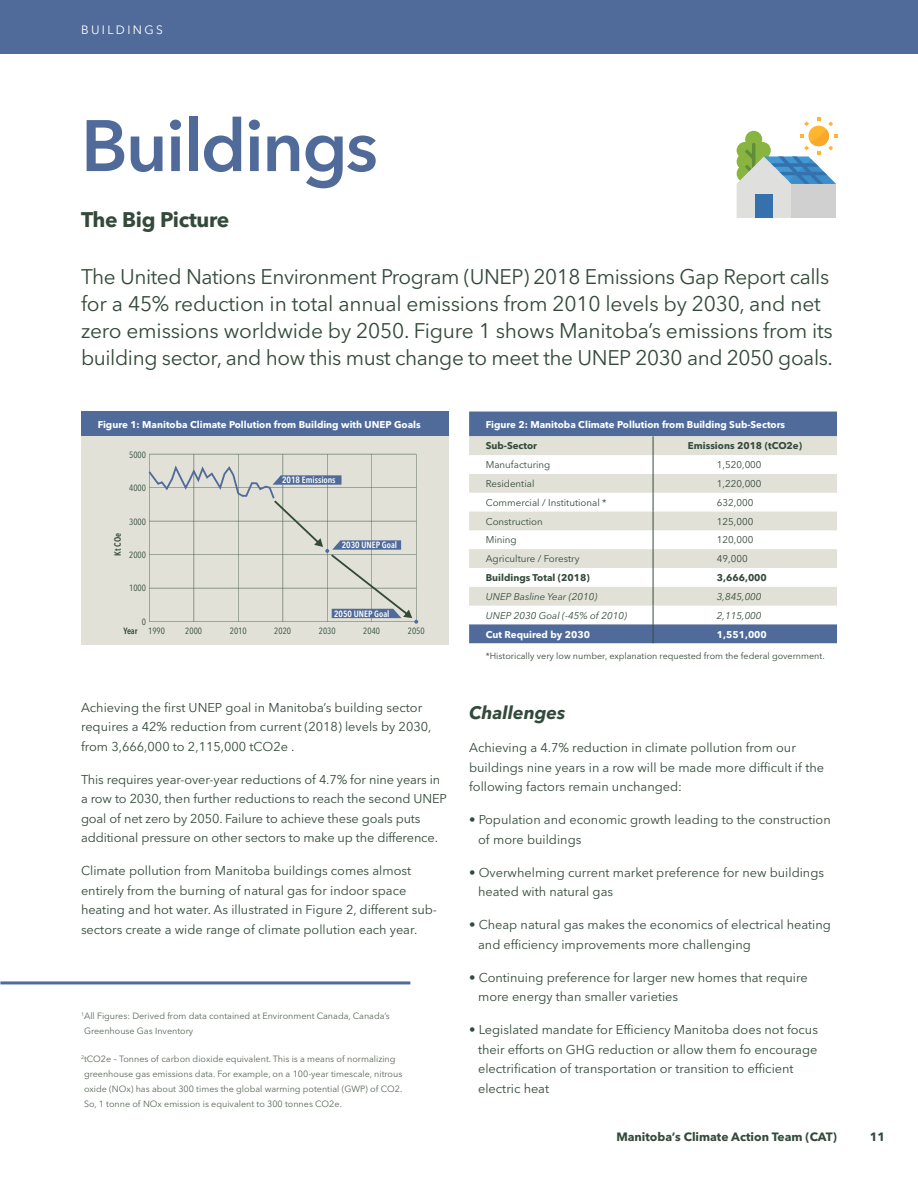
<style>
.page{position:relative;width:918px;height:1188px;background:#fff}
.page>*{position:absolute;margin:0;border:0;box-sizing:border-box;transform-origin:0 0}
.Heading{font:600 72px "Avenir Next LT Pro";letter-spacing:-.025em;color:#506b9a}
.Intro_Text{font:21px/27px "Avenir Next LT Pro";letter-spacing:-.02em;color:#334a3a}
.Subhead_1{font:700 21px "Avenir Next LT Pro";letter-spacing:-.015em;color:#334a3a}
.Subhead_2{font:italic 700 18px "Avenir Next LTW02";color:#334a3a}
.t1{font:12.75px/19.5px "Avenir Next LT Pro";color:#334a3a}
.t2{font:700 12px "Avenir Next LT Pro";color:#334a3a}
.Heading-2{font:12px "Avenir Next LT Pro";letter-spacing:.2em;color:#fff}
.t3{font:700 9.75px "Avenir Next LT Pro";color:#fff}
.t4{font:9.75px "Avenir Next LT Pro";color:#334a3a}
.t5{font:italic 9.75px "Avenir Next LT Pro";color:#334a3a}
.t6{font:700 9.75px "Avenir Next LT Pro";color:#334a3a}
.Mice_Type{font:9px/15px "Avenir Next LT Pro";color:#5a685a}
.t7{font:9px "Avenir Next LT Pro";color:#334a3a}
.t8{font:condensed 9px "Avenir Next LT Pro";color:#334a3a}
.t9{font:600 condensed 9px "Avenir Next LT Pro";color:#fff}
.t10{font:600 condensed 9px "Avenir Next LT Pro";letter-spacing:-.005em;color:#334a3a}
</style>
<div class="page">
<svg style="left:736px;top:117px;width:102px;height:101px"></svg>
<div style="left:0;top:0;width:918px;height:54px;background:#506b9a"></div>
<svg style="left:469px;top:412px;width:368px;height:231px;fill:#506b9a"></svg>
<svg style="left:469px;top:436px;width:368px;height:170px;fill:#e1e1d8"></svg>
<svg style="left:653px;top:436px;width:1px;height:207px"></svg>
<div style="left:81px;top:412px;width:368px;height:24px;background:#506b9a"></div>
<div style="left:81px;top:436px;width:368px;height:209px;background:#e1e1d8"></div>
<hr style="left:416px;top:454px;width:1px;height:168px;background:#334a3a">
<hr style="left:149px;top:454px;width:1px;height:168px;background:#334a3a">
<hr style="left:149px;top:454px;width:267px;height:1px;background:#334a3a">
<hr style="left:194px;top:454px;width:1px;height:168px;background:#334a3a">
<hr style="left:238px;top:454px;width:1px;height:168px;background:#334a3a">
<hr style="left:283px;top:454px;width:1px;height:168px;background:#334a3a">
<hr style="left:327px;top:454px;width:1px;height:168px;background:#334a3a">
<hr style="left:372px;top:454px;width:1px;height:168px;background:#334a3a">
<svg style="left:148px;top:463px;width:270px;height:161px"></svg>
<hr style="left:0;top:981px;width:410px;height:3px;background:#506b9a">
<p class="Heading-2" style="left:81px;top:23px;width:84px">BUILDINGS</p>
<p class="Heading" style="left:81px;top:102px;width:298px">Buildings</p>
<p class="Subhead_1" style="left:81px;top:207px;width:150px">The Big Picture</p>
<p class="Intro_Text" style="left:81px;top:263px;width:754px">The United Nations Environment Program (UNEP) 2018 Emissions Gap Report calls for a 45% reduction in total annual emissions from 2010 levels by 2030, and net zero emissions worldwide by 2050. Figure 1 shows Manitoba’s emissions from its building sector, and how this must change to meet the UNEP 2030 and 2050 goals.</p>
<p class="t3" style="left:98px;top:418px;width:325px">Figure 1: Manitoba Climate Pollution from Building with UNEP Goals</p>
<p class="t8" style="left:129px;top:449px;width:18px">5000</p>
<p class="t8" style="left:129px;top:483px;width:18px">4000</p>
<p class="t8" style="left:129px;top:516px;width:18px">3000</p>
<p class="t10" style="left:112px;top:556px;width:24px;rotate:-90deg">Kt COe</p>
<p class="t8" style="left:129px;top:549px;width:18px">2000</p>
<p class="t9" style="left:282px;top:475px;width:55px">2018 Emissions</p>
<p class="t9" style="left:342px;top:540px;width:57px">2030 UNEP Goal</p>
<p class="t8" style="left:129px;top:583px;width:18px">1000</p>
<p class="t8" style="left:142px;top:616px;width:6px">0</p>
<p class="t9" style="left:334px;top:608px;width:57px">2050 UNEP Goal</p>
<p class="t10" style="left:123px;top:625px;width:16px">Year</p>
<p class="t8" style="left:148px;top:625px;width:18px">1990</p>
<p class="t8" style="left:185px;top:625px;width:18px">2000</p>
<p class="t8" style="left:230px;top:625px;width:18px">2010</p>
<p class="t8" style="left:274px;top:625px;width:18px">2020</p>
<p class="t8" style="left:319px;top:625px;width:18px">2030</p>
<p class="t8" style="left:363px;top:625px;width:18px">2040</p>
<p class="t8" style="left:408px;top:625px;width:18px">2050</p>
<p class="t1" style="left:81px;top:697px;width:352px">Achieving the first UNEP goal in Manitoba’s building sector requires a 42% reduction from current (2018) levels by 2030, from 3,666,000 to 2,115,000 tCO2e .</p>
<p class="t1" style="left:81px;top:769px;width:367px">This requires year-over-year reductions of 4.7% for nine years in a row to 2030, then further reductions to reach the second UNEP goal of net zero by 2050. Failure to achieve these goals puts additional pressure on other sectors to make up the difference.</p>
<p class="t1" style="left:81px;top:861px;width:358px">Climate pollution from Manitoba buildings comes almost entirely from the burning of natural gas for indoor space heating and hot water. As illustrated in Figure 2, different sub&shy;sectors create a wide range of climate pollution each year.</p>
<p class="Mice_Type" style="left:84px;top:1008px;width:307px;text-indent:-3px"><sup>1</sup>All Figures: Derived from data contained at Environment Canada, Canada’s<br>Greenhouse Gas Inventory</p>
<p class="Mice_Type" style="left:84px;top:1051px;width:320px;text-indent:-3px"><sup>2</sup>tCO2e – Tonnes of carbon dioxide equivalent. This is a means of normalizing greenhouse gas emissions data. For example, on a 100-year timescale, nitrous oxide (NOx) has about 300 times the global warming potential (GWP) of CO2.<br>So, 1 tonne of NOx emission is equivalent to 300 tonnes CO2e.</p>
<p class="t3" style="left:486px;top:418px;width:301px">Figure 2: Manitoba Climate Pollution from Building Sub-Sectors</p>
<p class="t6" style="left:486px;top:440px;width:53px">Sub-Sector</p>
<p class="t6" style="left:688px;top:440px;width:116px">Emissions 2018 (tCO2e)</p>
<p class="t4" style="left:486px;top:459px;width:66px">Manufacturing</p>
<p class="t4" style="left:717px;top:459px;width:46px">1,520,000</p>
<p class="t4" style="left:486px;top:478px;width:50px">Residential</p>
<p class="t4" style="left:717px;top:478px;width:46px">1,220,000</p>
<p class="t4" style="left:486px;top:497px;width:122px">Commercial / Institutional *</p>
<p class="t4" style="left:717px;top:497px;width:38px">632,000</p>
<p class="t4" style="left:486px;top:515px;width:59px">Construction</p>
<p class="t4" style="left:717px;top:515px;width:38px">125,000</p>
<p class="t4" style="left:486px;top:534px;width:33px">Mining</p>
<p class="t4" style="left:717px;top:534px;width:38px">120,000</p>
<p class="t4" style="left:486px;top:553px;width:95px">Agriculture / Forestry</p>
<p class="t4" style="left:717px;top:553px;width:32px">49,000</p>
<p class="t6" style="left:486px;top:572px;width:106px">Buildings Total (2018)</p>
<p class="t6" style="left:717px;top:572px;width:51px">3,666,000</p>
<p class="t5" style="left:486px;top:591px;width:113px">UNEP Basline Year (2010)</p>
<p class="t5" style="left:717px;top:591px;width:46px">3,845,000</p>
<p class="t5" style="left:486px;top:609px;width:143px">UNEP 2030 Goal (-45% of 2010)</p>
<p class="t5" style="left:717px;top:609px;width:46px">2,115,000</p>
<p class="t3" style="left:486px;top:628px;width:106px">Cut Required by 2030</p>
<p class="t3" style="left:717px;top:628px;width:51px">1,551,000</p>
<p class="t7" style="left:486px;top:651px;width:340px">*Historically very low number, explanation requested from the federal government.</p>
<p class="Subhead_2" style="left:469px;top:702px;width:98px">Challenges</p>
<p class="t1" style="left:469px;top:738px;width:357px">Achieving a 4.7% reduction in climate pollution from our buildings nine years in a row will be made more difficult if the following factors remain unchanged:</p>
<p class="t1" style="left:478px;top:810px;width:354px;text-indent:-9px">• Population and economic growth leading to the construction of more buildings</p>
<p class="t1" style="left:478px;top:863px;width:347px;text-indent:-9px">• Overwhelming current market preference for new buildings heated with natural gas</p>
<p class="t1" style="left:478px;top:915px;width:354px;text-indent:-9px">• Cheap natural gas makes the economics of electrical heating and efficiency improvements more challenging</p>
<p class="t1" style="left:478px;top:968px;width:331px;text-indent:-9px">• Continuing preference for larger new homes that require more energy than smaller varieties</p>
<p class="t1" style="left:478px;top:1020px;width:341px;text-indent:-9px">• Legislated mandate for Efficiency Manitoba does not focus their efforts on GHG reduction or allow them fo encourage electrification of transportation or transition to efficient electric heat</p>
<p class="t2" style="left:616px;top:1129px;width:222px">Manitoba’s Climate Action Team (CAT)</p>
<p class="t2" style="left:870px;top:1129px;width:17px">11</p>
</div>
